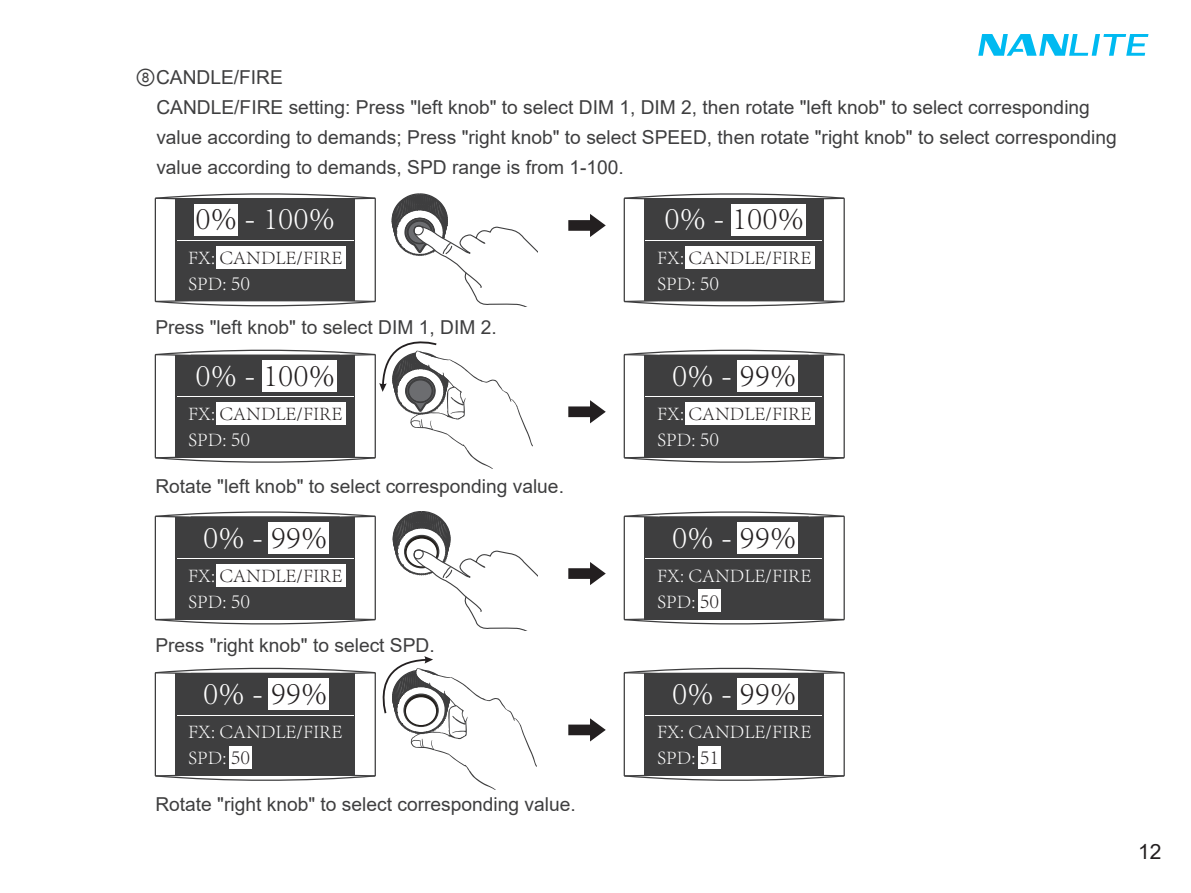
<style>
.page{position:relative;width:1191px;height:893px;background:#fff}
.page>*{position:absolute;margin:0;border:0;box-sizing:border-box;transform-origin:0 0}
.t1{font:300 33px "Adobe Song Std";color:#fff}
.t2{font:300 33px "Adobe Song Std";color:#231f20}
.t3{font:21px "Arial";color:#231f20}
.t4{font:300 19.5px "Adobe Song Std";color:#fff}
.t5{font:300 19.5px "Adobe Song Std";color:#231f20}
.t6{font:19.2px/30px "Arial";color:#3e3e3f}
.s1{font-family:"Arial Unicode MS";font-size:21px}
.s2{color:#231f20}
.s3{color:#fff}
.s4{font-size:21px}
.s5{font-size:21px;color:#231f20}
</style>
<div class="page">
<svg style="left:978px;top:34px;width:170px;height:22px"></svg>
<hr style="left:155px;top:198px;width:1px;height:103px;background:#3e3e3f">
<hr style="left:374px;top:198px;width:2px;height:103px;background:#3e3e3f">
<svg style="left:154px;top:193px;width:222px;height:7px"></svg>
<svg style="left:154px;top:300px;width:222px;height:7px"></svg>
<div style="left:176px;top:199px;width:179px;height:102px;background:#3e3e3f"></div>
<hr style="left:177px;top:240px;width:176px;height:1px;background:#fff">
<div style="left:217px;top:246px;width:129px;height:23px;background:#fff"></div>
<div style="left:194px;top:204px;width:43px;height:32px;background:#fff"></div>
<svg style="left:391px;top:193px;width:147px;height:114px"></svg>
<svg style="left:568px;top:214px;width:38px;height:23px"></svg>
<svg style="left:568px;top:400px;width:38px;height:23px"></svg>
<svg style="left:568px;top:562px;width:38px;height:23px"></svg>
<svg style="left:568px;top:718px;width:38px;height:23px"></svg>
<svg style="left:392px;top:511px;width:146px;height:120px"></svg>
<hr style="left:623px;top:198px;width:2px;height:103px;background:#3e3e3f">
<hr style="left:843px;top:198px;width:2px;height:103px;background:#3e3e3f">
<svg style="left:623px;top:193px;width:222px;height:7px"></svg>
<svg style="left:623px;top:300px;width:222px;height:7px"></svg>
<div style="left:644px;top:199px;width:179px;height:102px;background:#3e3e3f"></div>
<hr style="left:646px;top:240px;width:176px;height:1px;background:#fff">
<div style="left:686px;top:246px;width:129px;height:23px;background:#fff"></div>
<div style="left:731px;top:204px;width:75px;height:32px;background:#fff"></div>
<svg style="left:154px;top:341px;width:379px;height:127px"></svg>
<div style="left:176px;top:355px;width:179px;height:102px;background:#3e3e3f"></div>
<hr style="left:177px;top:397px;width:176px;height:1px;background:#fff">
<div style="left:217px;top:402px;width:129px;height:23px;background:#fff"></div>
<div style="left:263px;top:360px;width:74px;height:32px;background:#fff"></div>
<hr style="left:623px;top:355px;width:2px;height:103px;background:#3e3e3f">
<hr style="left:843px;top:355px;width:2px;height:103px;background:#3e3e3f">
<svg style="left:623px;top:349px;width:222px;height:7px"></svg>
<svg style="left:623px;top:456px;width:222px;height:7px"></svg>
<div style="left:644px;top:355px;width:179px;height:102px;background:#3e3e3f"></div>
<hr style="left:646px;top:397px;width:176px;height:1px;background:#fff">
<div style="left:686px;top:402px;width:129px;height:23px;background:#fff"></div>
<div style="left:737px;top:360px;width:61px;height:32px;background:#fff"></div>
<hr style="left:155px;top:516px;width:1px;height:104px;background:#3e3e3f">
<hr style="left:374px;top:516px;width:2px;height:104px;background:#3e3e3f">
<svg style="left:154px;top:511px;width:222px;height:7px"></svg>
<svg style="left:154px;top:618px;width:222px;height:7px"></svg>
<div style="left:176px;top:517px;width:179px;height:102px;background:#3e3e3f"></div>
<hr style="left:177px;top:558px;width:176px;height:1px;background:#fff">
<div style="left:217px;top:564px;width:129px;height:23px;background:#fff"></div>
<div style="left:268px;top:522px;width:61px;height:32px;background:#fff"></div>
<hr style="left:623px;top:516px;width:2px;height:104px;background:#3e3e3f">
<hr style="left:843px;top:516px;width:2px;height:104px;background:#3e3e3f">
<svg style="left:623px;top:511px;width:222px;height:7px"></svg>
<svg style="left:623px;top:618px;width:222px;height:7px"></svg>
<div style="left:644px;top:517px;width:179px;height:102px;background:#3e3e3f"></div>
<hr style="left:646px;top:558px;width:176px;height:1px;background:#fff">
<div style="left:698px;top:589px;width:22px;height:23px;background:#fff"></div>
<div style="left:737px;top:522px;width:61px;height:32px;background:#fff"></div>
<svg style="left:154px;top:656px;width:383px;height:133px"></svg>
<div style="left:176px;top:673px;width:179px;height:102px;background:#3e3e3f"></div>
<hr style="left:177px;top:715px;width:176px;height:1px;background:#fff">
<div style="left:229px;top:746px;width:22px;height:22px;background:#fff"></div>
<div style="left:268px;top:679px;width:61px;height:31px;background:#fff"></div>
<hr style="left:623px;top:673px;width:2px;height:103px;background:#3e3e3f">
<hr style="left:843px;top:673px;width:2px;height:103px;background:#3e3e3f">
<svg style="left:623px;top:667px;width:222px;height:7px"></svg>
<svg style="left:623px;top:774px;width:222px;height:7px"></svg>
<div style="left:644px;top:673px;width:179px;height:102px;background:#3e3e3f"></div>
<hr style="left:646px;top:715px;width:176px;height:1px;background:#fff">
<div style="left:698px;top:746px;width:22px;height:22px;background:#fff"></div>
<div style="left:737px;top:679px;width:61px;height:31px;background:#fff"></div>
<p class="t6" style="left:156px;top:62px;width:961px;text-indent:-21px"><span class="s1">⑧</span>CANDLE/FIRE<br>CANDLE/FIRE setting: Press "left knob" to select DIM 1, DIM 2, then rotate "left knob" to select corresponding value according to demands; Press "right knob" to select SPEED, then rotate "right knob" to select corresponding value according to demands, SPD range is from 1-100.</p>
<h1 class="t1" style="left:196px;top:200px;width:141px"><span class="s2">0%</span> - 100%</h1>
<h1 class="t2" style="left:664px;top:200px;width:141px"><span class="s3">0% -</span> 100%</h1>
<p class="t5" style="left:188px;top:246px;width:156px"><span class="s3">FX:</span> CANDLE/FIRE</p>
<p class="t5" style="left:657px;top:246px;width:156px"><span class="s3">FX:</span> CANDLE/FIRE</p>
<p class="t4" style="left:188px;top:272px;width:64px">SPD: <span class="s4">50</span></p>
<p class="t4" style="left:657px;top:272px;width:64px">SPD: <span class="s4">50</span></p>
<p class="t6" style="left:155px;top:312px;width:343px">Press "left knob" to select DIM 1, DIM 2.</p>
<h1 class="t2" style="left:196px;top:356px;width:141px"><span class="s3">0% -</span> 100%</h1>
<h1 class="t1" style="left:672px;top:356px;width:126px">0% - <span class="s2">99%</span></h1>
<p class="t5" style="left:188px;top:402px;width:156px"><span class="s3">FX:</span> CANDLE/FIRE</p>
<p class="t5" style="left:657px;top:402px;width:156px"><span class="s3">FX:</span> CANDLE/FIRE</p>
<p class="t4" style="left:188px;top:428px;width:64px">SPD: <span class="s4">50</span></p>
<p class="t4" style="left:657px;top:428px;width:64px">SPD: <span class="s4">50</span></p>
<p class="t6" style="left:155px;top:471px;width:410px">Rotate "left knob" to select corresponding value.</p>
<h1 class="t1" style="left:203px;top:518px;width:126px">0% - <span class="s2">99%</span></h1>
<h1 class="t1" style="left:672px;top:518px;width:126px">0% - <span class="s2">99%</span></h1>
<p class="t5" style="left:188px;top:564px;width:156px"><span class="s3">FX:</span> CANDLE/FIRE</p>
<p class="t4" style="left:657px;top:564px;width:156px">FX: CANDLE/FIRE</p>
<p class="t4" style="left:188px;top:590px;width:64px">SPD: <span class="s4">50</span></p>
<p class="t4" style="left:657px;top:590px;width:64px">SPD: <span class="s5">50</span></p>
<p class="t6" style="left:155px;top:630px;width:281px">Press "right knob" to select SPD.</p>
<h1 class="t1" style="left:203px;top:674px;width:126px">0% - <span class="s2">99%</span></h1>
<h1 class="t1" style="left:672px;top:674px;width:126px">0% - <span class="s2">99%</span></h1>
<p class="t4" style="left:188px;top:720px;width:156px">FX: CANDLE/FIRE</p>
<p class="t4" style="left:657px;top:720px;width:156px">FX: CANDLE/FIRE</p>
<p class="t4" style="left:188px;top:746px;width:64px">SPD: <span class="s5">50</span></p>
<p class="t4" style="left:657px;top:746px;width:64px">SPD: <span class="s5">51</span></p>
<p class="t6" style="left:155px;top:789px;width:422px">Rotate "right knob" to select corresponding value.</p>
<p class="t3" style="left:1138px;top:837px;width:25px">12</p>
</div>
